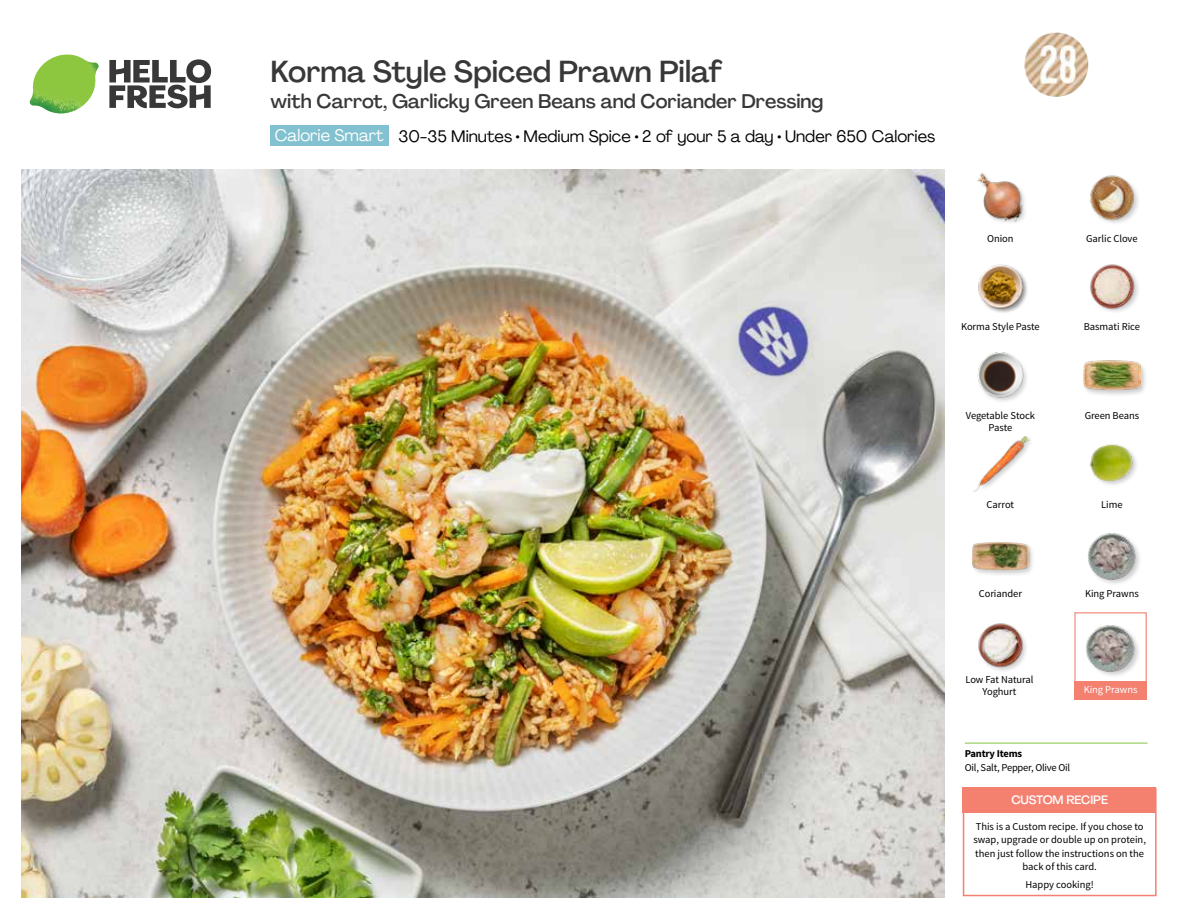
<style>
.page{position:relative;width:1188px;height:918px;background:#fff}
.page>*{position:absolute;margin:0;border:0;box-sizing:border-box;transform-origin:0 0}
.t1{font:500 30px "Agrandir";color:#383839}
.t2{font:500 19.5px "Agrandir";color:#383839}
.t3{font:16.5px "Agrandir";color:#000}
.t4{font:500 12px "Agrandir";letter-spacing:-.01em;color:#fff}
.t5{font:10.5px/13.5px "Source Sans Pro";letter-spacing:-.005em;color:#000;text-align:center}
.t6{font:700 10.5px "Source Sans Pro";letter-spacing:-.02em;color:#000}
.t7{font:10.5px "Source Sans Pro";letter-spacing:-.005em;color:#fff}
.s1{color:#fff}
</style>
<div class="page">
<svg style="left:109px;top:59px;width:102px;height:49px"></svg>
<img style="left:30px;top:55px;width:69px;height:59px">
<img style="left:21px;top:170px;width:924px;height:728px">
<div style="left:271px;top:126px;width:118px;height:20px;background:#82c1cf"></div>
<div style="left:963px;top:788px;width:194px;height:108px;border:2px solid #f48070"></div>
<div style="left:963px;top:788px;width:193px;height:25px;background:#f48070"></div>
<hr style="left:965px;top:743px;width:183px;height:1px;background:#82c341">
<div style="left:972px;top:541px;width:64px;height:37px;background:#000;opacity:.2"></div>
<img style="left:972px;top:541px;width:57px;height:37px">
<img style="left:978px;top:623px;width:48px;height:48px">
<img style="left:1088px;top:533px;width:52px;height:51px">
<img style="left:977px;top:352px;width:50px;height:50px">
<img style="left:973px;top:436px;width:56px;height:56px">
<img style="left:1090px;top:444px;width:47px;height:41px">
<div style="left:1082px;top:359px;width:66px;height:38px;background:#000;opacity:.2"></div>
<img style="left:1083px;top:359px;width:58px;height:38px">
<img style="left:977px;top:173px;width:48px;height:50px">
<img style="left:978px;top:264px;width:50px;height:49px">
<img style="left:1090px;top:264px;width:48px;height:48px">
<img style="left:1090px;top:175px;width:48px;height:48px">
<div style="left:1074px;top:612px;width:73px;height:73px;border:1px solid #f48070"></div>
<div style="left:1074px;top:681px;width:73px;height:19px;background:#f48070"></div>
<img style="left:1086px;top:625px;width:53px;height:51px">
<svg style="left:1024px;top:32px;width:65px;height:65px"></svg>
<h1 class="t1" style="left:271px;top:53px;width:454px">Korma Style Spiced Prawn Pilaf</h1>
<h2 class="t2" style="left:271px;top:89px;width:554px">with Carrot, Garlicky Green Beans and Coriander Dressing</h2>
<h3 class="t3" style="left:275px;top:126px;width:662px"><span class="s1">Calorie Smart</span> 30-35 Minutes • Medium Spice • 2 of your 5 a day • Under 650 Calories</h3>
<p class="t5" style="left:987px;top:232px;width:28px">Onion</p>
<p class="t5" style="left:1086px;top:232px;width:53px">Garlic Clove</p>
<p class="t5" style="left:961px;top:320px;width:80px">Korma Style Paste</p>
<p class="t5" style="left:1084px;top:320px;width:58px">Basmati Rice</p>
<p class="t5" style="left:966px;top:409px;width:71px">Vegetable Stock</p>
<p class="t5" style="left:1085px;top:409px;width:56px">Green Beans</p>
<p class="t5" style="left:989px;top:421px;width:25px">Paste</p>
<p class="t5" style="left:987px;top:498px;width:29px">Carrot</p>
<p class="t5" style="left:1101px;top:498px;width:23px">Lime</p>
<p class="t5" style="left:979px;top:587px;width:45px">Coriander</p>
<p class="t5" style="left:1085px;top:587px;width:55px">King Prawns</p>
<p class="t5" style="left:965px;top:673px;width:70px;line-height:12px">Low Fat Natural<br>Yoghurt</p>
<p class="t7" style="left:1084px;top:683px;width:55px">King Prawns</p>
<p class="t6" style="left:965px;top:746px;width:59px">Pantry Items</p>
<p class="t5" style="left:965px;top:761px;width:107px">Oil, Salt, Pepper, Olive Oil</p>
<p class="t4" style="left:1011px;top:792px;width:98px">CUSTOM RECIPE</p>
<p class="t5" style="left:973px;top:820px;width:174px">This is a Custom recipe. If you chose to swap, upgrade or double up on protein, then just follow the instructions on the back of this card.</p>
<p class="t5" style="left:1025px;top:878px;width:70px">Happy cooking!</p>
</div>
